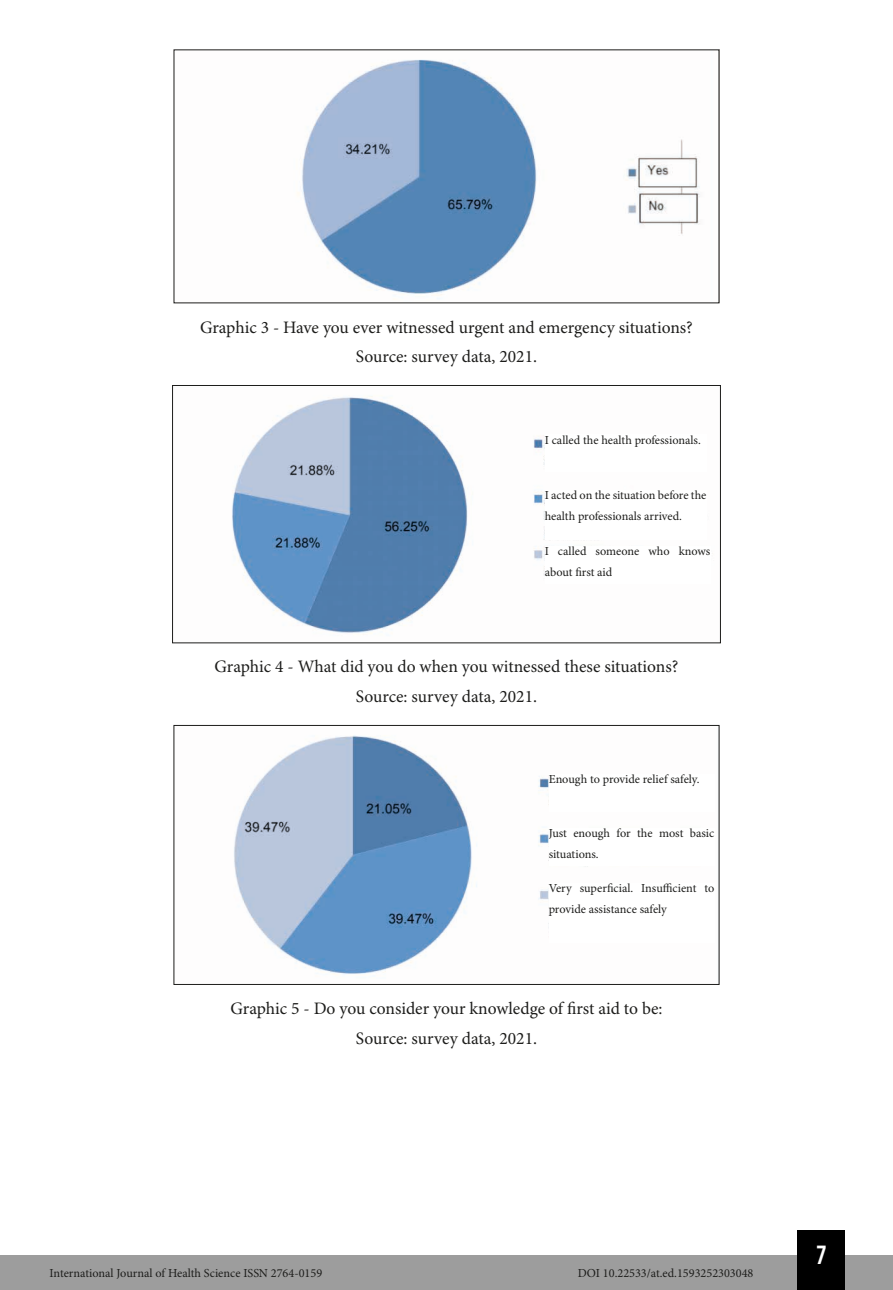
<style>
.page{position:relative;width:893px;height:1290px;background:#fff}
.page>*{position:absolute;margin:0;border:0;box-sizing:border-box;transform-origin:0 0}
.t1{font:26.25px "Bebas Kai";color:#fff}
.t2{font:17.5px/29.4px "Minion Pro";color:#1d1d1b;text-align:center}
.t3{font:12.25px/21px "Minion Pro";color:#1d1d1b}
</style>
<div class="page">
<div style="left:0;top:1255px;width:893px;height:35px;background:#9d9d9d"></div>
<div style="left:797px;top:1230px;width:48px;height:60px;background:#000"></div>
<img style="left:297px;top:59px;width:403px;height:240px">
<img style="left:232px;top:396px;width:313px;height:239px">
<div style="left:172px;top:385px;width:548px;height:258px;border:1px solid #1d1d1b"></div>
<img style="left:234px;top:735px;width:354px;height:240px">
<div style="left:174px;top:725px;width:545px;height:260px;border:1px solid #1d1d1b"></div>
<div style="left:549px;top:774px;width:165px;height:38px;background:#fff"></div>
<div style="left:549px;top:828px;width:165px;height:38px;background:#fff"></div>
<div style="left:549px;top:883px;width:165px;height:60px;background:#fff"></div>
<h2 class="t2" style="left:200px;top:313px;width:494px">Graphic 3 - Have you ever witnessed urgent and emergency situations?<br>Source: survey data, 2021.</h2>
<p class="t3" style="left:545px;top:430px;width:158px">I called the health professionals.</p>
<p class="t3" style="left:545px;top:485px;width:163px">I acted on the situation before the health professionals arrived.</p>
<p class="t3" style="left:545px;top:541px;width:167px">I called someone who knows about first aid</p>
<h2 class="t2" style="left:215px;top:653px;width:465px">Graphic 4 - What did you do when you witnessed these situations?<br>Source: survey data, 2021.</h2>
<p class="t3" style="left:549px;top:769px;width:152px">Enough to provide relief safely.</p>
<p class="t3" style="left:549px;top:823px;width:167px">Just enough for the most basic situations.</p>
<p class="t3" style="left:549px;top:878px;width:167px">Very superficial. Insufficient to provide assistance safely</p>
<h2 class="t2" style="left:230px;top:994px;width:433px">Graphic 5 - Do you consider your knowledge of first aid to be:<br>Source: survey data, 2021.</h2>
<p class="t3" style="left:50px;top:1263px;width:274px">International Journal of Health Science ISSN 2764-0159</p>
<p class="t3" style="left:578px;top:1263px;width:177px">DOI 10.22533/at.ed.1593252303048</p>
<h1 class="t1" style="left:817px;top:1241px;width:11px">7</h1>
</div>
